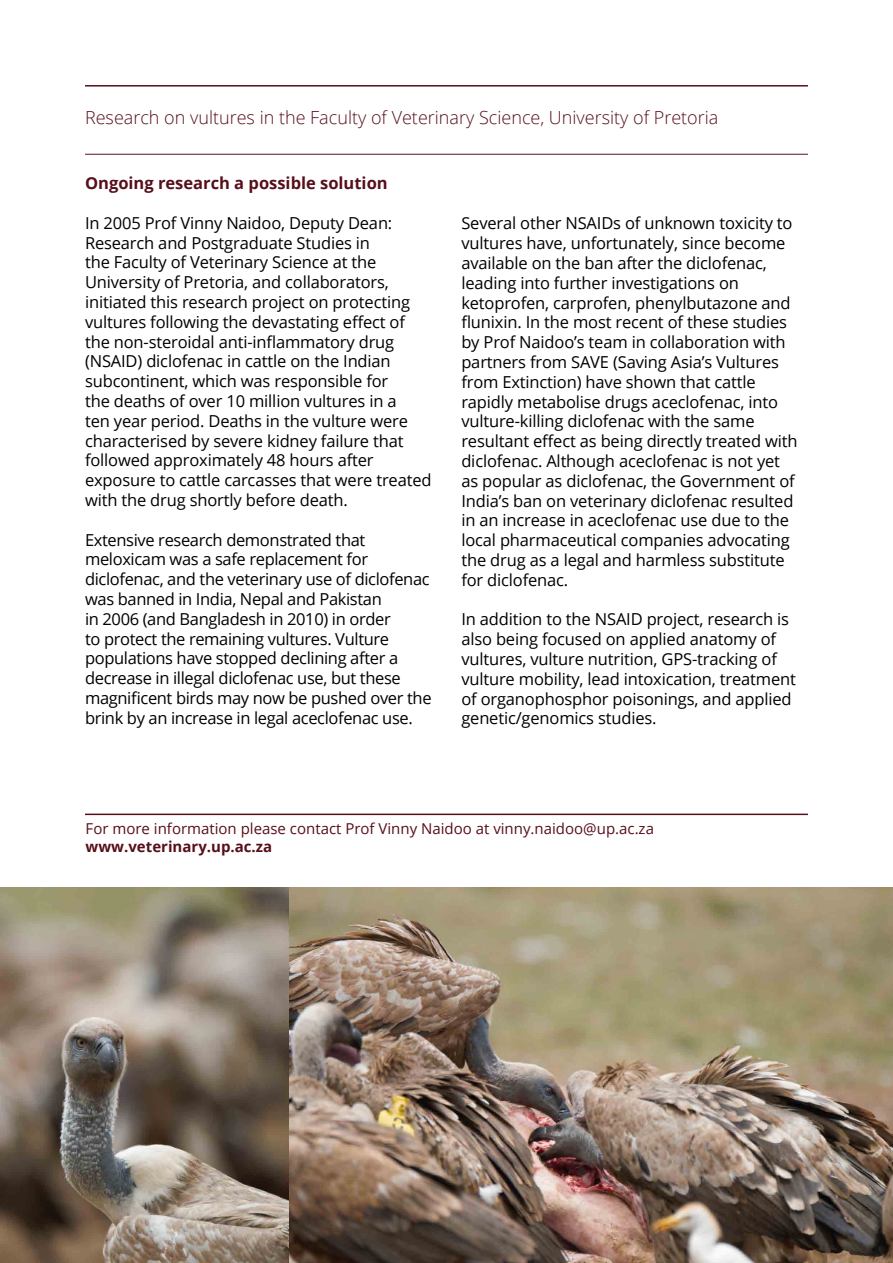
<style>
.page{position:relative;width:893px;height:1263px;background:#fff}
.page>*{position:absolute;margin:0;border:0;box-sizing:border-box;transform-origin:0 0}
.t1{font:300 18px "Open Sans";color:#570f1a}
.t2{font:16.5px/19.8px "Open Sans";letter-spacing:-.01em;color:#000}
.t3{font:700 16.5px "Open Sans";color:#570f1a}
.t4{font:15px "Open Sans";color:#570f1a}
.t5{font:700 15px "Open Sans";color:#570f1a}
</style>
<div class="page">
<hr style="left:85px;top:85px;width:723px;height:2px;background:#570f1a">
<hr style="left:85px;top:154px;width:723px;height:1px;background:#570f1a">
<hr style="left:85px;top:814px;width:723px;height:1px;background:#570f1a">
<img style="left:0;top:887px;width:289px;height:376px">
<img style="left:289px;top:887px;width:604px;height:376px">
<p class="t1" style="left:85px;top:105px;width:635px">Research on vultures in the Faculty of Veterinary Science, University of Pretoria</p>
<p class="t3" style="left:85px;top:171px;width:304px">Ongoing research a possible solution</p>
<p class="t2" style="left:85px;top:212px;width:348px">In 2005 Prof Vinny Naidoo, Deputy Dean:<br>Research and Postgraduate Studies in<br>the Faculty of Veterinary Science at the University of Pretoria, and collaborators, initiated this research project on protecting vultures following the devastating effect of the non-steroidal anti-inflammatory drug (NSAID) diclofenac in cattle on the Indian subcontinent, which was responsible for<br>the deaths of over 10 million vultures in a<br>ten year period. Deaths in the vulture were characterised by severe kidney failure that followed approximately 48 hours after exposure to cattle carcasses that were treated with the drug shortly before death.</p>
<p class="t2" style="left:85px;top:529px;width:348px">Extensive research demonstrated that meloxicam was a safe replacement for diclofenac, and the veterinary use of diclofenac was banned in India, Nepal and Pakistan<br>in 2006 (and Bangladesh in 2010) in order<br>to protect the remaining vultures. Vulture populations have stopped declining after a decrease in illegal diclofenac use, but these magnificent birds may now be pushed over the brink by an increase in legal aceclofenac use.</p>
<p class="t2" style="left:461px;top:213px;width:338px">Several other NSAIDs of unknown toxicity to vultures have, unfortunately, since become available on the ban after the diclofenac, leading into further investigations on ketoprofen, carprofen, phenylbutazone and flunixin. In the most recent of these studies by Prof Naidoo’s team in collaboration with partners from SAVE (Saving Asia’s Vultures from Extinction) have shown that cattle rapidly metabolise drugs aceclofenac, into vulture-killing diclofenac with the same resultant effect as being directly treated with diclofenac. Although aceclofenac is not yet as popular as diclofenac, the Government of India’s ban on veterinary diclofenac resulted in an increase in aceclofenac use due to the local pharmaceutical companies advocating the drug as a legal and harmless substitute for diclofenac.</p>
<p class="t2" style="left:461px;top:609px;width:336px">In addition to the NSAID project, research is also being focused on applied anatomy of vultures, vulture nutrition, GPS-tracking of vulture mobility, lead intoxication, treatment of organophosphor poisonings, and applied genetic/genomics studies.</p>
<p class="t4" style="left:86px;top:818px;width:570px">For more information please contact Prof Vinny Naidoo at vinny.naidoo@up.ac.za</p>
<p class="t5" style="left:86px;top:835px;width:188px">www.veterinary.up.ac.za</p>
</div>
